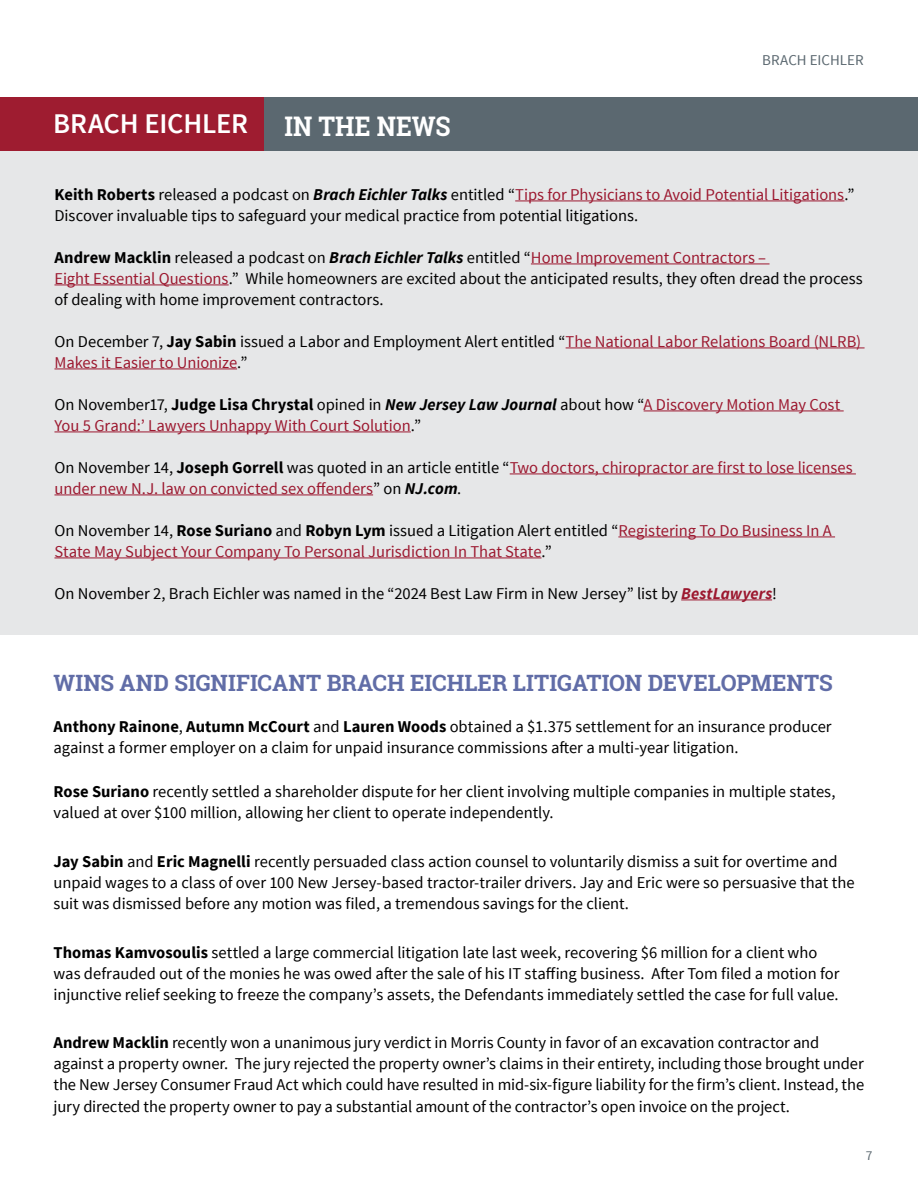
<style>
.page{position:relative;width:918px;height:1188px;background:#fff}
.page>*{position:absolute;margin:0;border:0;box-sizing:border-box;transform-origin:0 0}
.t1{font:600 28.5px "Source Sans Pro";letter-spacing:-.01em;color:#fff}
.t2{font:700 27px "Roboto Slab";color:#fff;scale:.92 1}
.t3{font:700 22.5px "Roboto Slab";color:#616da7}
.t4{font:16.5px/21px "Source Sans Pro";letter-spacing:-.005em;color:#000}
.t5{font:16.5px/21px "Source Sans Pro";letter-spacing:-.005em;color:#9c182f}
.t6{font:15px "Source Sans Pro";color:#5b6870}
.t7{font:13.5px "Source Sans Pro";color:#5b6870}
.s1{font-weight:700}
.s2{font-weight:700;font-style:italic}
.s3{color:#9c182f}
.s4{color:#000}
.s5{font-weight:700;color:#000}
.s6{font-weight:700;font-style:italic;color:#000}
.s7{font-weight:700;font-style:italic;color:#9c182f}
</style>
<div class="page">
<div style="left:1px;top:136px;width:917px;height:499px;background:#e6e7e8"></div>
<div style="left:0;top:97px;width:501px;height:54px;background:#9e1c30"></div>
<div style="left:264px;top:97px;width:654px;height:54px;background:#5b6870"></div>
<hr style="left:515px;top:201px;width:329px;height:1px;background:#9c182f">
<hr style="left:531px;top:264px;width:239px;height:1px;background:#9c182f">
<hr style="left:54px;top:285px;width:175px;height:1px;background:#9c182f">
<hr style="left:566px;top:348px;width:299px;height:1px;background:#9c182f">
<hr style="left:54px;top:369px;width:183px;height:1px;background:#9c182f">
<hr style="left:644px;top:411px;width:200px;height:1px;background:#9c182f">
<hr style="left:54px;top:432px;width:357px;height:1px;background:#9c182f">
<hr style="left:510px;top:474px;width:346px;height:1px;background:#9c182f">
<hr style="left:54px;top:495px;width:319px;height:1px;background:#9c182f">
<hr style="left:618px;top:537px;width:217px;height:1px;background:#9c182f">
<hr style="left:54px;top:558px;width:487px;height:1px;background:#9c182f">
<hr style="left:681px;top:600px;width:91px;height:1px;background:#9c182f">
<h1 class="t1" style="left:53px;top:106px;width:196px">BRACH EICHLER</h1>
<h2 class="t2" style="left:284px;top:108px;width:182px">IN THE NEWS</h2>
<p class="t6" style="left:762px;top:51px;width:103px">BRACH EICHLER</p>
<p class="t4" style="left:54px;top:184px;width:802px"><span class="s1">Keith Roberts</span> released a podcast on <span class="s2">Brach Eichler Talks</span> entitled “<span class="s3">Tips for Physicians to Avoid Potential Litigations</span>.”<br>Discover invaluable tips to safeguard your medical practice from potential litigations.</p>
<p class="t4" style="left:54px;top:247px;width:810px"><span class="s1">Andrew Macklin</span> released a podcast on <span class="s2">Brach Eichler Talks</span> entitled “<span class="s3">Home Improvement Contractors –<br>Eight Essential Questions</span>.” While homeowners are excited about the anticipated results, they often dread the process of dealing with home improvement contractors.</p>
<p class="t5" style="left:54px;top:331px;width:808px"><span class="s4">On December 7,</span> <span class="s5">Jay Sabin</span> <span class="s4">issued a Labor and Employment Alert entitled “</span>The National Labor Relations Board (NLRB)<br>Makes it Easier to Unionize<span class="s4">.”</span></p>
<p class="t5" style="left:54px;top:394px;width:787px"><span class="s4">On November17,</span> <span class="s5">Judge Lisa Chrystal</span> <span class="s4">opined in</span> <span class="s6">New Jersey Law Journal</span> <span class="s4">about how “</span>A Discovery Motion May Cost<br>You 5 Grand:’ Lawyers Unhappy With Court Solution<span class="s4">.”</span></p>
<p class="t5" style="left:54px;top:457px;width:800px"><span class="s4">On November 14,</span> <span class="s5">Joseph Gorrell</span> <span class="s4">was quoted in an article entitle “</span>Two doctors, chiropractor are first to lose licenses under new N.J. law on convicted sex offenders<span class="s4">” on</span> <span class="s6">NJ.com</span><span class="s4">.</span></p>
<p class="t5" style="left:54px;top:520px;width:779px"><span class="s4">On November 14,</span> <span class="s5">Rose Suriano</span> <span class="s4">and</span> <span class="s5">Robyn Lym</span> <span class="s4">issued a Litigation Alert entitled “</span>Registering To Do Business In A<br>State May Subject Your Company To Personal Jurisdiction In That State<span class="s4">.”</span></p>
<p class="t4" style="left:54px;top:583px;width:724px">On November 2, Brach Eichler was named in the “2024 Best Law Firm in New Jersey” list by <span class="s7">BestLawyers</span>!</p>
<h3 class="t3" style="left:54px;top:668px;width:781px">WINS AND SIGNIFICANT BRACH EICHLER LITIGATION DEVELOPMENTS</h3>
<p class="t4" style="left:54px;top:717px;width:780px"><span class="s1">Anthony Rainone</span>, <span class="s1">Autumn McCourt</span> and <span class="s1">Lauren Woods</span> obtained a $1.375 settlement for an insurance producer against a former employer on a claim for unpaid insurance commissions after a multi-year litigation.</p>
<p class="t4" style="left:54px;top:782px;width:783px"><span class="s1">Rose Suriano</span> recently settled a shareholder dispute for her client involving multiple companies in multiple states, valued at over $100 million, allowing her client to operate independently.</p>
<p class="t4" style="left:54px;top:851px;width:803px"><span class="s1">Jay Sabin</span> and <span class="s1">Eric Magnelli</span> recently persuaded class action counsel to voluntarily dismiss a suit for overtime and unpaid wages to a class of over 100 New Jersey-based tractor-trailer drivers. Jay and Eric were so persuasive that the suit was dismissed before any motion was filed, a tremendous savings for the client.</p>
<p class="t4" style="left:54px;top:942px;width:788px"><span class="s1">Thomas Kamvosoulis</span> settled a large commercial litigation late last week, recovering $6 million for a client who was defrauded out of the monies he was owed after the sale of his IT staffing business. After Tom filed a motion for injunctive relief seeking to freeze the company’s assets, the Defendants immediately settled the case for full value.</p>
<p class="t4" style="left:54px;top:1033px;width:812px"><span class="s1">Andrew Macklin</span> recently won a unanimous jury verdict in Morris County in favor of an excavation contractor and against a property owner. The jury rejected the property owner’s claims in their entirety, including those brought under the New Jersey Consumer Fraud Act which could have resulted in mid-six-figure liability for the firm’s client. Instead, the jury directed the property owner to pay a substantial amount of the contractor’s open invoice on the project.</p>
<p class="t7" style="left:866px;top:1147px;width:8px">7</p>
</div>
